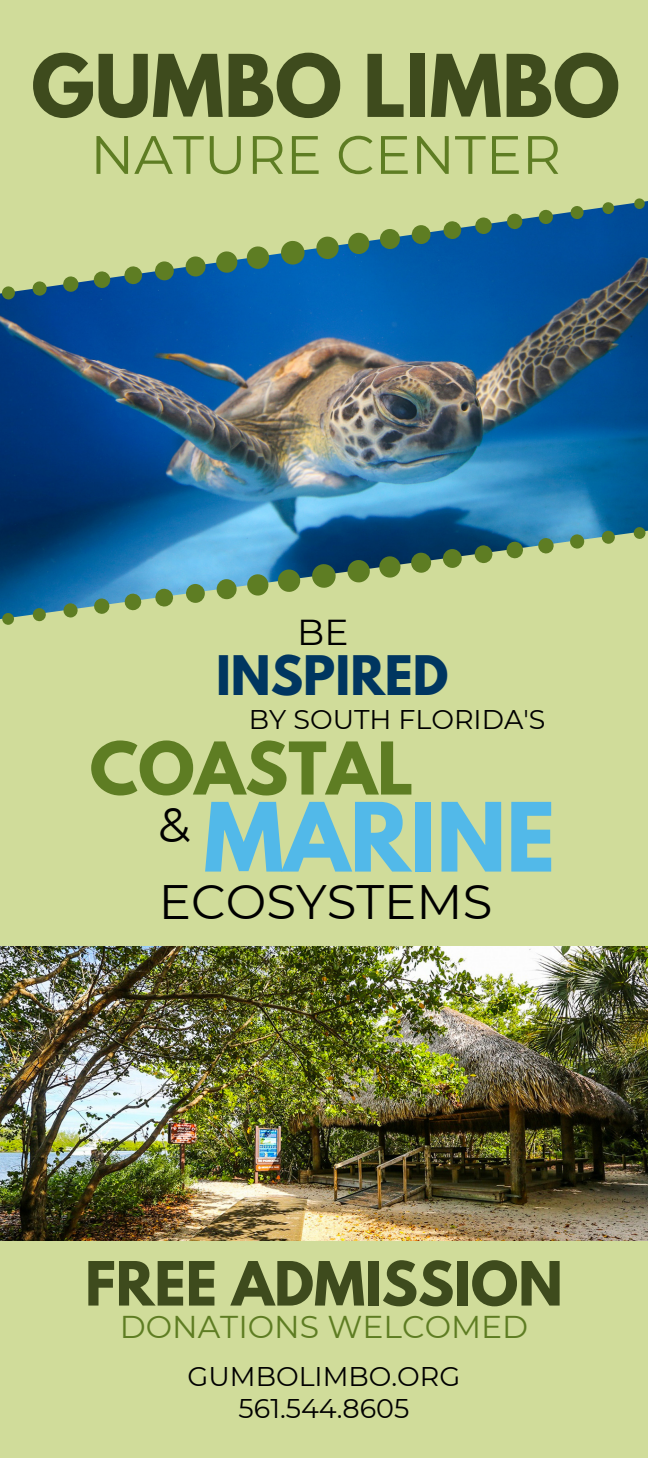
<style>
.page{position:relative;width:648px;height:1458px;background:#d0dc9a}
.page>*{position:absolute;margin:0;border:0;box-sizing:border-box;transform-origin:0 0}
.t1{font:700 84.6px "League Spartan";color:#52b9e9}
.t2{font:700 76.5px "League Spartan";color:#3e4b1d}
.t3{font:700 64.35px "League Spartan";color:#5e7d23}
.t4{font:700 54px "League Spartan";color:#3e4b1d}
.t5{font:54px "Montserrat";color:#5e7d23}
.t6{font:48.38px/77px "Montserrat";color:#000}
.t7{font:700 48.38px "League Spartan";color:#003660}
.t8{font:36px "Montserrat";color:#000}
.t9{font:31.5px "Montserrat";color:#5e7d23}
.t10{font:27px/31.7px "Montserrat";color:#000;text-align:center}
</style>
<div class="page">
<img style="left:0;top:323px;width:648px;height:624px">
<svg style="left:0;top:508px;width:648px;height:136px"></svg>
<svg style="left:0;top:198px;width:648px;height:125px"></svg>
<img style="left:0;top:947px;width:648px;height:293px">
<h2 class="t2" style="left:31px;top:48px;width:590px">GUMBO LIMBO</h2>
<h3 class="t5" style="left:90px;top:122px;width:472px">NATURE CENTER</h3>
<h3 class="t8" style="left:297px;top:610px;width:53px">BE</h3>
<h3 class="t7" style="left:216px;top:652px;width:234px">INSPIRED</h3>
<p class="t10" style="left:249px;top:703px;width:298px">BY SOUTH FLORIDA'S</p>
<h3 class="t3" style="left:90px;top:737px;width:325px">COASTAL</h3>
<h1 class="t1" style="left:204px;top:795px;width:353px">MARINE</h1>
<h3 class="t6" style="left:158px;top:786px;width:336px">&amp;<br>ECOSYSTEMS</h3>
<h3 class="t4" style="left:85px;top:1257px;width:479px">FREE ADMISSION</h3>
<p class="t9" style="left:120px;top:1308px;width:410px">DONATIONS WELCOMED</p>
<p class="t10" style="left:188px;top:1360px;width:274px">GUMBOLIMBO.ORG<br>561.544.8605</p>
</div>
